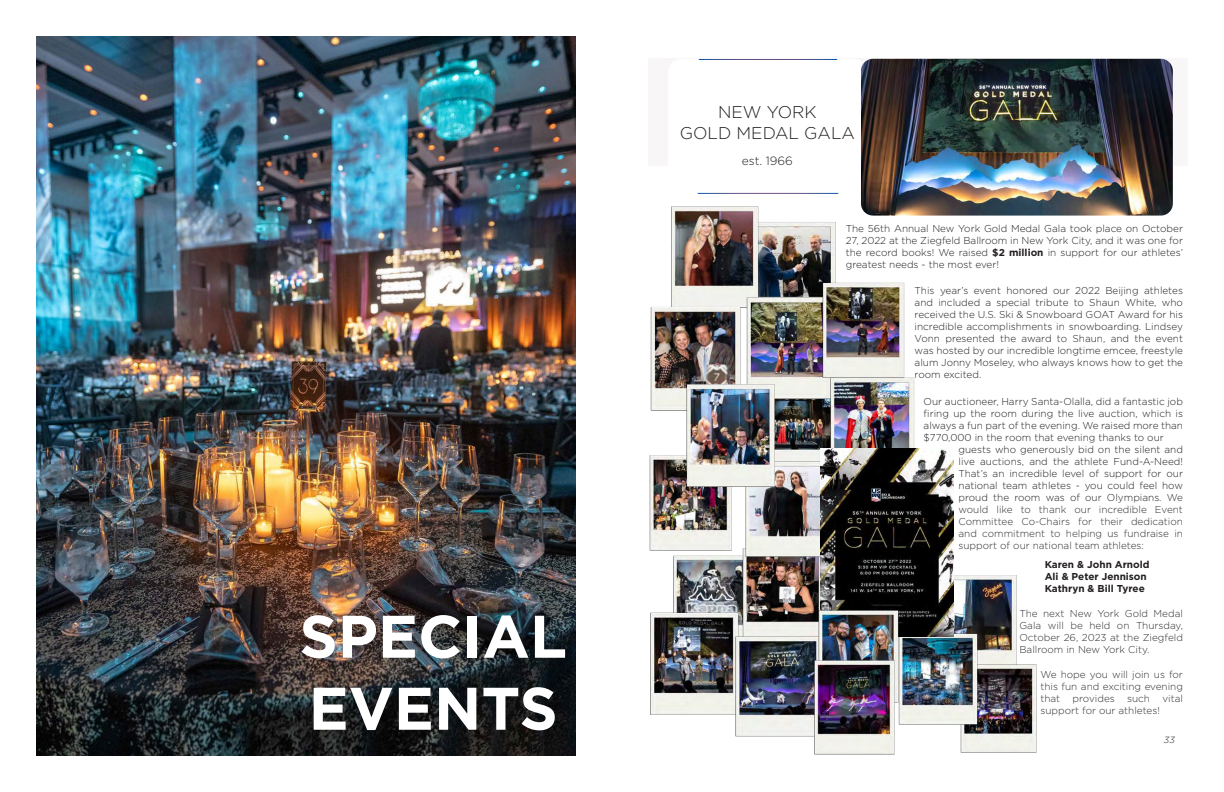
<style>
.page{position:relative;width:1224px;height:792px;background:#fff}
.page>*{position:absolute;margin:0;border:0;box-sizing:border-box;transform-origin:0 0}
.t1{font:700 60px/72px "Gotham HTF";color:#fff}
.t2{font:300 17px "Gotham HTF";color:#231f20}
.t3{font:300 12px "Gotham HTF";color:#231f20}
.t4{font:300 10px/12px "Gotham HTF";color:#231f20;text-align:justify}
.t5{font:300 10px/12px "Gotham HTF";color:#312f30;text-align:justify}
.t6{font:700 10px "Gotham HTF";color:#231f20}
.t7{font:italic 300 9px "Gotham HTF";color:#231f20}
.s1{font-weight:700}
.s2{color:#312f30}
</style>
<div class="page">
<img style="left:36px;top:36px;width:540px;height:720px">
<img style="left:954px;top:575px;width:63px;height:79px">
<img style="left:960px;top:654px;width:77px;height:99px">
<div style="left:648px;top:59px;width:540px;height:107px;background:#f6f3f3"></div>
<div style="left:669px;top:59px;width:197px;height:134px;background:#fff;border-radius:12px"></div>
<div style="left:668px;top:59px;width:199px;height:135px;border:1px solid #fff;border-radius:12px"></div>
<img style="left:778px;top:405px;width:49px;height:49px">
<img style="left:673px;top:561px;width:61px;height:47px">
<img style="left:767px;top:222px;width:69px;height:66px">
<img style="left:671px;top:206px;width:96px;height:90px">
<img style="left:739px;top:288px;width:88px;height:117px">
<img style="left:734px;top:567px;width:87px;height:62px">
<img style="left:827px;top:377px;width:92px;height:72px">
<img style="left:734px;top:454px;width:87px;height:113px">
<img style="left:650px;top:608px;width:98px;height:107px">
<img style="left:905px;top:627px;width:79px;height:105px">
<img style="left:726px;top:629px;width:84px;height:108px">
<img style="left:649px;top:455px;width:95px;height:106px">
<img style="left:816px;top:276px;width:97px;height:110px">
<img style="left:821px;top:449px;width:133px;height:187px">
<img style="left:810px;top:601px;width:97px;height:111px">
<img style="left:803px;top:652px;width:102px;height:103px">
<img style="left:861px;top:59px;width:312px;height:157px">
<img style="left:650px;top:296px;width:98px;height:115px">
<img style="left:677px;top:374px;width:101px;height:120px">
<p class="t1" style="left:299px;top:599px;width:269px">SPECIAL<br>EVENTS</p>
<p class="t2" style="left:718px;top:103px;width:100px">NEW YORK</p>
<p class="t2" style="left:680px;top:123px;width:177px">GOLD MEDAL GALA</p>
<p class="t3" style="left:742px;top:154px;width:53px">est. 1966</p>
<p class="t4" style="left:846px;top:223px;width:339px">The 56th Annual New York Gold Medal Gala took place on October 27, 2022 at the Ziegfeld Ballroom in New York City, and it was one for the record books! We raised <span class="s1">$2 million</span> in support for our athletes’ greatest needs - the most ever!</p>
<p class="t4" style="left:915px;top:284px;width:270px">This year’s event honored our 2022 Beijing athletes and included a special tribute to Shaun White, who received the U.S. Ski &amp; Snowboard GOAT Award for his incredible accomplishments in snowboarding. Lindsey Vonn presented the award to Shaun, and the event was hosted by our incredible longtime emcee, freestyle alum Jonny Moseley, who always knows how to get the room excited.</p>
<p class="t4" style="left:924px;top:395px;width:261px">Our auctioneer, Harry Santa-Olalla, did a fantastic job firing up the room during the live auction, which is always a fun part of the evening. We raised more than $770,000 in the room that evening thanks to our</p>
<p class="t4" style="left:959px;top:443px;width:226px">guests who generously bid on the silent and live auctions, and the athlete Fund-A-Need!<br>That’s an incredible level of support for our national team athletes - you could feel how proud the room was of our Olympians. <span class="s2">We would like to thank our incredible Event Committee Co-Chairs for their dedication and commitment to helping us fundraise in support of our national team athletes:</span></p>
<p class="t6" style="left:1045px;top:559px;width:106px">Karen &amp; John Arnold</p>
<p class="t6" style="left:1045px;top:571px;width:104px">Ali &amp; Peter Jennison</p>
<p class="t6" style="left:1045px;top:583px;width:102px">Kathryn &amp; Bill Tyree</p>
<p class="t5" style="left:1019px;top:607px;width:165px">The next New York Gold Medal Gala will be held on Thursday, October 26, 2023 at the Ziegfeld Ballroom in New York City.</p>
<p class="t5" style="left:1040px;top:668px;width:144px">We hope you will join us for this fun and exciting evening that provides such vital support for our athletes!</p>
<p class="t7" style="left:1164px;top:734px;width:12px">33</p>
</div>
